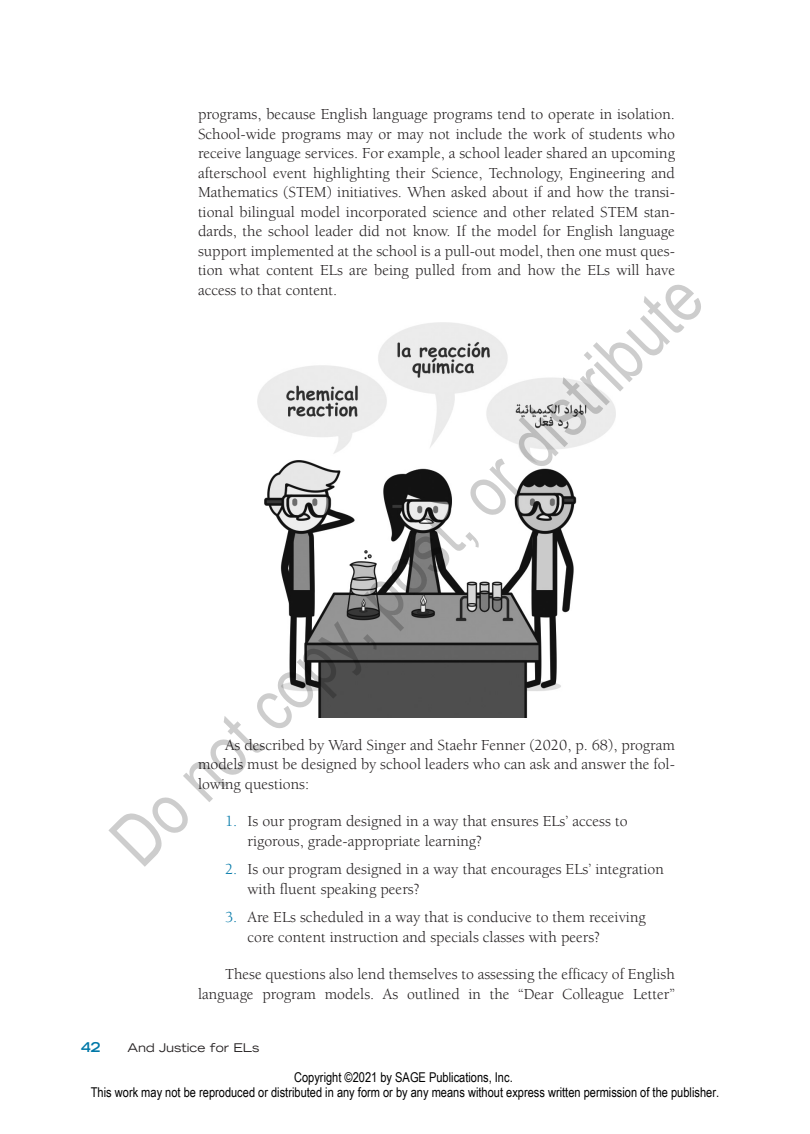
<style>
.page{position:relative;width:810px;height:1134px;background:#fff}
.page>*{position:absolute;margin:0;border:0;box-sizing:border-box;transform-origin:0 0}
.t1{font:72px "Arial Narrow";color:rgb(0 0 0/.2)}
.t2{font:15.75px/19.5px "Berkeley Std";color:#231f20}
.t3{font:13.5px/15.1px "Arial Narrow";color:#000;text-align:center}
.t4{font:700 expanded 13.5px "Trade Gothic LT Std";color:#0078a8}
.t5{font:expanded 12px "Trade Gothic LT Std";color:#231f20}
.s1{color:#0078a8}
</style>
<div class="page">
<img style="left:258px;top:323px;width:357px;height:394px">
<p class="t2" style="left:198px;top:105px;width:479px;text-align:justify">programs, because English language programs tend to operate in isolation.<br>School-wide programs may or may not include the work of students who receive language services. For example, a school leader shared an upcoming afterschool event highlighting their Science, Technology, Engineering and Mathematics (STEM) initiatives. When asked about if and how the transi&shy;tional bilingual model incorporated science and other related STEM stan&shy;dards, the school leader did not know. If the model for English language support implemented at the school is a pull-out model, then one must ques&shy;tion what content ELs are being pulled from and how the ELs will have access to that content.</p>
<h1 class="t1" style="left:86px;top:815px;width:802px;rotate:-45deg">Do not copy, post, or distribute</h1>
<p class="t2" style="left:198px;top:736px;width:479px;text-align:justify;text-indent:27px">As described by Ward Singer and Staehr Fenner (2020, p. 68), program models must be designed by school leaders who can ask and answer the fol&shy;lowing questions:</p>
<p class="t2" style="left:248px;top:812px;width:382px;text-indent:-22px"><span class="s1">1.</span> Is our program designed in a way that ensures ELs’ access to rigorous, grade-appropriate learning?</p>
<p class="t2" style="left:248px;top:860px;width:418px;text-indent:-22px"><span class="s1">2.</span> Is our program designed in a way that encourages ELs’ integration with fluent speaking peers?</p>
<p class="t2" style="left:248px;top:908px;width:400px;text-indent:-22px"><span class="s1">3.</span> Are ELs scheduled in a way that is conducive to them receiving core content instruction and specials classes with peers?</p>
<p class="t2" style="left:198px;top:965px;width:479px;text-align:right">These questions also lend themselves to assessing the efficacy of English language program models. As outlined in the “Dear Colleague Letter”</p>
<p class="t4" style="left:81px;top:1038px;width:21px">42</p>
<p class="t5" style="left:127px;top:1040px;width:134px">And Justice for ELs</p>
<p class="t3" style="left:91px;top:1070px;width:630px">Copyright ©2021 by SAGE Publications, Inc.<br>This work may not be reproduced or distributed in any form or by any means without express written permission of the publisher.</p>
</div>
